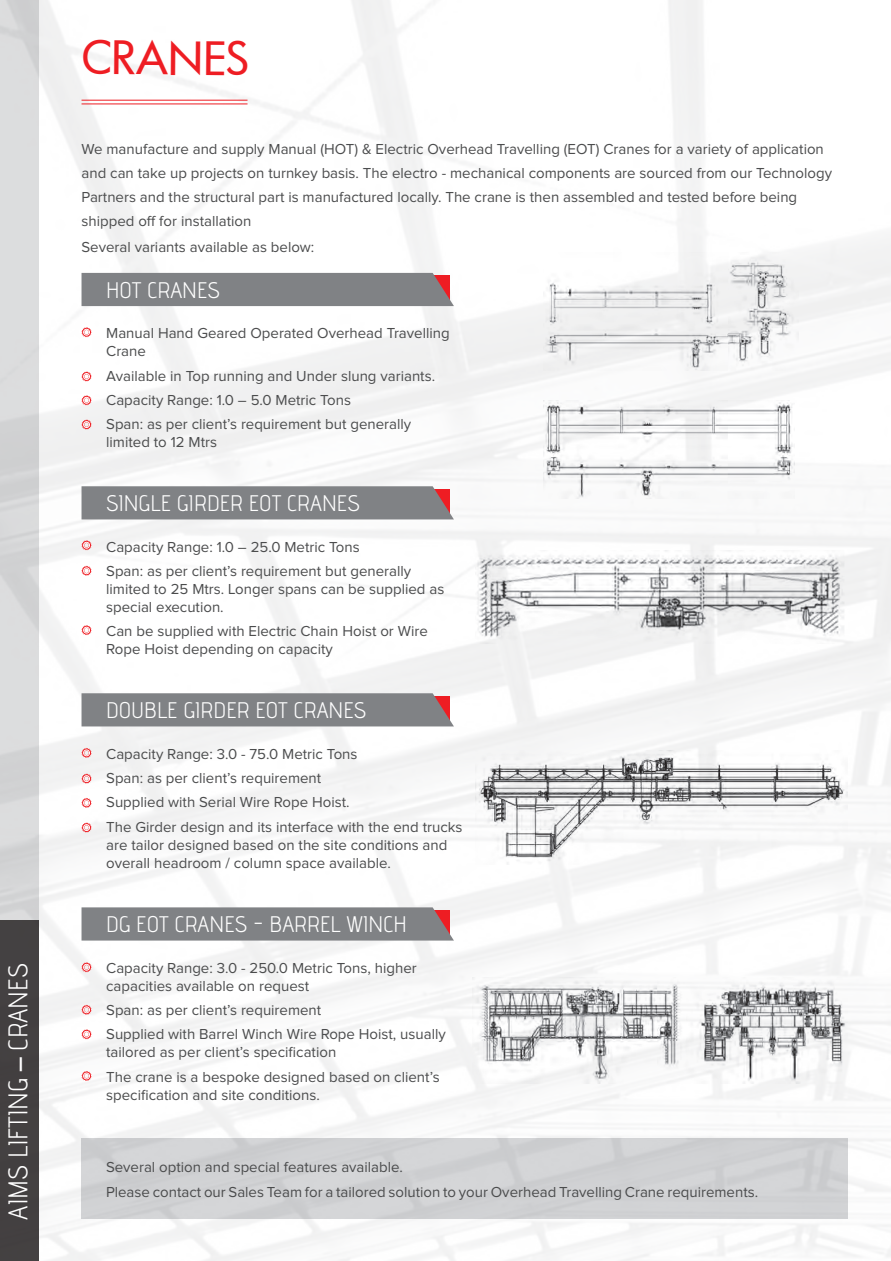
<style>
.page{position:relative;width:891px;height:1261px;background:#fff}
.page>*{position:absolute;margin:0;border:0;box-sizing:border-box;transform-origin:0 0}
.t1{font:500 45px "Futura";color:#ee1d23}
.t2{font:27px "advent";color:#fff}
.t3{font:22.5px "advent";color:#fff}
.t4{font:15px/24.3px "Proxima Nova";color:#4b4c4d}
.s1{font-family:"Gill Sans"}
</style>
<div class="page">
<div style="left:0;top:919px;width:39px;height:341px;background:#444141"></div>
<div style="left:0;top:0;width:39px;height:919px;background:linear-gradient(to right,#d9dadb,#d7d8d9)"></div>
<svg style="left:83px;top:50px;width:97px;height:27px"></svg>
<hr style="left:81px;top:100px;width:166px;height:1px;background:#ee1d23">
<hr style="left:81px;top:103px;width:166px;height:1px;background:#ee1d23">
<img style="left:475px;top:550px;width:372px;height:93px">
<img style="left:475px;top:750px;width:372px;height:114px">
<img style="left:472px;top:977px;width:375px;height:105px">
<img style="left:543px;top:400px;width:251px;height:99px">
<img style="left:543px;top:252px;width:254px;height:118px">
<div style="left:81px;top:907px;width:372px;height:33px;background:#808285"></div>
<div style="left:81px;top:1137px;width:766px;height:81px;background:#d5d6d8"></div>
<div style="left:81px;top:273px;width:372px;height:33px;background:#808285"></div>
<svg style="left:81px;top:327px;width:10px;height:10px"></svg>
<div style="left:83px;top:329px;width:7px;height:6px;border:1px solid #fff;border-radius:50%"></div>
<svg style="left:81px;top:371px;width:10px;height:10px"></svg>
<div style="left:83px;top:373px;width:7px;height:6px;border:1px solid #fff;border-radius:50%"></div>
<svg style="left:81px;top:395px;width:10px;height:10px"></svg>
<div style="left:83px;top:397px;width:7px;height:6px;border:1px solid #fff;border-radius:50%"></div>
<svg style="left:81px;top:419px;width:10px;height:10px"></svg>
<div style="left:83px;top:421px;width:7px;height:6px;border:1px solid #fff;border-radius:50%"></div>
<div style="left:81px;top:486px;width:372px;height:33px;background:#808285"></div>
<svg style="left:81px;top:540px;width:10px;height:10px"></svg>
<div style="left:83px;top:542px;width:7px;height:6px;border:1px solid #fff;border-radius:50%"></div>
<svg style="left:81px;top:565px;width:10px;height:10px"></svg>
<div style="left:83px;top:567px;width:7px;height:7px;border:1px solid #fff;border-radius:50%"></div>
<svg style="left:81px;top:625px;width:10px;height:10px"></svg>
<div style="left:83px;top:627px;width:7px;height:6px;border:1px solid #fff;border-radius:50%"></div>
<div style="left:81px;top:693px;width:372px;height:33px;background:#808285"></div>
<svg style="left:81px;top:747px;width:10px;height:10px"></svg>
<div style="left:83px;top:749px;width:7px;height:7px;border:1px solid #fff;border-radius:50%"></div>
<svg style="left:81px;top:773px;width:10px;height:10px"></svg>
<div style="left:83px;top:775px;width:7px;height:6px;border:1px solid #fff;border-radius:50%"></div>
<svg style="left:81px;top:797px;width:10px;height:10px"></svg>
<div style="left:83px;top:799px;width:7px;height:6px;border:1px solid #fff;border-radius:50%"></div>
<svg style="left:81px;top:822px;width:10px;height:10px"></svg>
<div style="left:83px;top:824px;width:7px;height:6px;border:1px solid #fff;border-radius:50%"></div>
<svg style="left:81px;top:962px;width:10px;height:10px"></svg>
<div style="left:83px;top:963px;width:7px;height:7px;border:1px solid #fff;border-radius:50%"></div>
<svg style="left:81px;top:1004px;width:10px;height:10px"></svg>
<div style="left:83px;top:1006px;width:7px;height:6px;border:1px solid #fff;border-radius:50%"></div>
<svg style="left:81px;top:1029px;width:10px;height:10px"></svg>
<div style="left:83px;top:1030px;width:7px;height:7px;border:1px solid #fff;border-radius:50%"></div>
<svg style="left:81px;top:1070px;width:10px;height:10px"></svg>
<div style="left:83px;top:1072px;width:7px;height:6px;border:1px solid #fff;border-radius:50%"></div>
<h2 class="t2" style="left:1px;top:1219px;width:258px;rotate:-90deg">AIMS LIFTING <span class="s1">–</span> CRANES</h2>
<h1 class="t1" style="left:82px;top:26px;width:170px;rotate:1deg">CRANES</h1>
<p class="t4" style="left:81px;top:138px;width:751px">We manufacture and supply Manual (HOT) &amp; Electric Overhead Travelling (EOT) Cranes for a variety of application and can take up projects on turnkey basis. The electro - mechanical components are sourced from our Technology Partners and the structural part is manufactured locally. The crane is then assembled and tested before being shipped off for installation</p>
<p class="t4" style="left:81px;top:236px;width:234px">Several variants available as below:</p>
<h3 class="t3" style="left:106px;top:276px;width:115px">HOT CRANES</h3>
<p class="t4" style="left:106px;top:325px;width:345px;line-height:18px">Manual Hand Geared Operated Overhead Travelling<br>Crane</p>
<p class="t4" style="left:106px;top:364px;width:330px">Available in Top running and Under slung variants.<br>Capacity Range: 1.0 – 5.0 Metric Tons<br>Span: as per client’s requirement but generally</p>
<p class="t4" style="left:106px;top:431px;width:112px">limited to 12 Mtrs</p>
<h3 class="t3" style="left:106px;top:489px;width:255px">SINGLE GIRDER EOT CRANES</h3>
<p class="t4" style="left:106px;top:535px;width:306px">Capacity Range: 1.0 – 25.0 Metric Tons<br>Span: as per client’s requirement but generally</p>
<p class="t4" style="left:106px;top:580px;width:339px;line-height:18px">limited to 25 Mtrs. Longer spans can be supplied as special execution.</p>
<p class="t4" style="left:106px;top:623px;width:323px;line-height:18px">Can be supplied with Electric Chain Hoist or Wire<br>Rope Hoist depending on capacity</p>
<h3 class="t3" style="left:106px;top:696px;width:262px">DOUBLE GIRDER EOT CRANES</h3>
<p class="t4" style="left:106px;top:742px;width:358px">Capacity Range: 3.0 - 75.0 Metric Tons<br>Span: as per client’s requirement<br>Supplied with Serial Wire Rope Hoist.<br>The Girder design and its interface with the end trucks</p>
<p class="t4" style="left:106px;top:836px;width:342px;line-height:18px">are tailor designed based on the site conditions and overall headroom / column space available.</p>
<h3 class="t3" style="left:106px;top:910px;width:302px">DG EOT CRANES - BARREL WINCH</h3>
<p class="t4" style="left:106px;top:959px;width:312px;line-height:18px">Capacity Range: 3.0 - 250.0 Metric Tons, higher capacities available on request</p>
<p class="t4" style="left:106px;top:998px;width:341px">Span: as per client’s requirement<br>Supplied with Barrel Winch Wire Rope Hoist, usually</p>
<p class="t4" style="left:106px;top:1040px;width:335px">tailored as per client’s specification<br>The crane is a bespoke designed based on client’s</p>
<p class="t4" style="left:106px;top:1083px;width:215px">specification and site conditions.</p>
<p class="t4" style="left:106px;top:1155px;width:653px">Several option and special features available.<br>Please contact our Sales Team for a tailored solution to your Overhead Travelling Crane requirements.</p>
</div>
